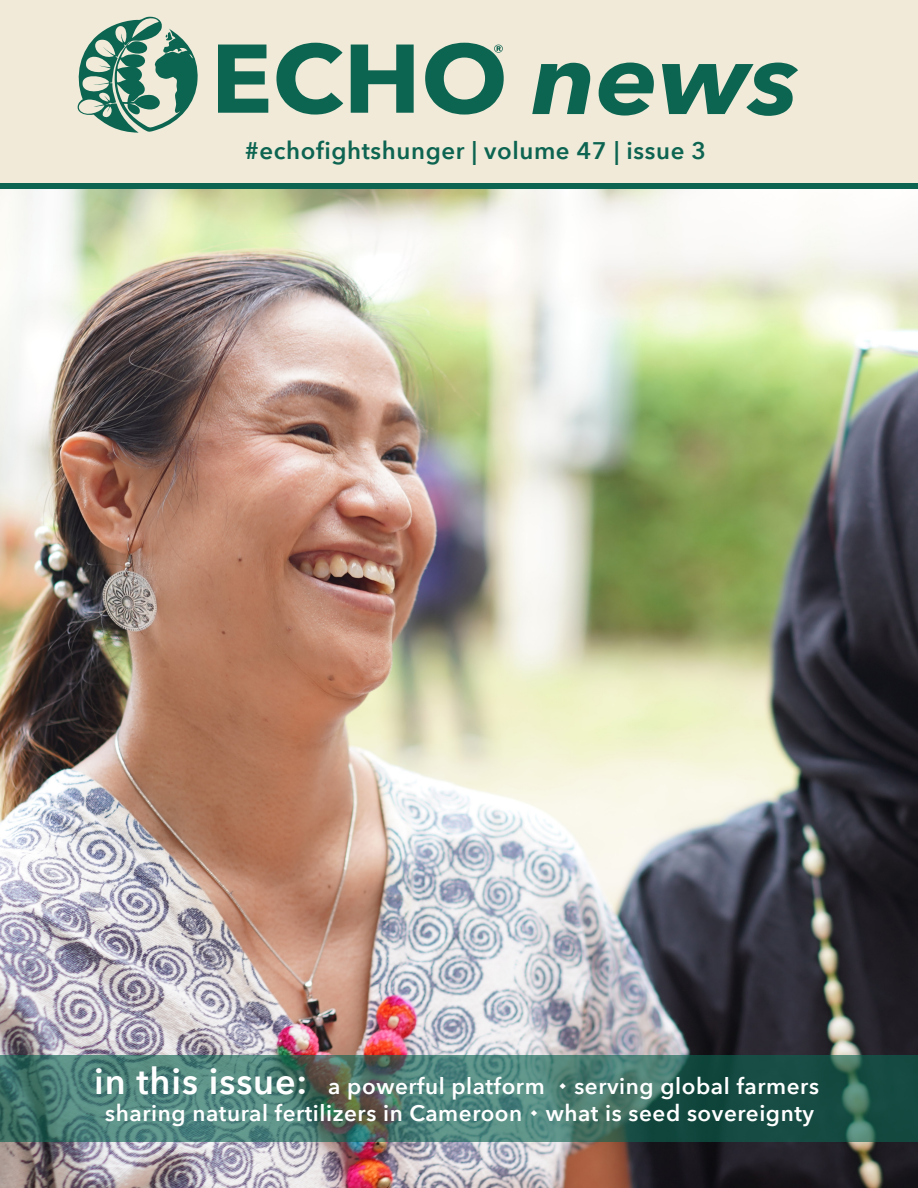
<style>
.page{position:relative;width:918px;height:1188px;background:#fff}
.page>*{position:absolute;margin:0;border:0;box-sizing:border-box;transform-origin:0 0}
.t1{font:italic 700 100.35px "Avenir Next";color:#0c6551;scale:1.06 1}
.t2{font:600 24px "Avenir Next";letter-spacing:.025em;color:#0c6451}
.ECHO_News_photo_caption{font:600 22.5px "Avenir Next";letter-spacing:.025em;color:#fff}
.s1{font-size:36px}
</style>
<div class="page">
<img style="left:0;top:189px;width:918px;height:999px">
<svg style="left:0;top:1055px;width:918px;height:86px;background:#3e6f66"></svg>
<div style="left:0;top:0;width:918px;height:187px;background:#f1ead9"></div>
<div style="left:0;top:184px;width:918px;height:5px;background:#0c6451"></div>
<svg style="left:218px;top:45px;width:50px;height:68px"></svg>
<svg style="left:276px;top:43px;width:67px;height:72px"></svg>
<svg style="left:351px;top:45px;width:63px;height:68px"></svg>
<svg style="left:425px;top:43px;width:79px;height:72px"></svg>
<svg style="left:78px;top:17px;width:120px;height:116px"></svg>
<svg style="left:560px;top:1083px;width:6px;height:6px"></svg>
<svg style="left:531px;top:1110px;width:6px;height:6px"></svg>
<p class="t1" style="left:531px;top:-8px;width:254px">news</p>
<p class="t2" style="left:245px;top:130px;width:463px">#echofightshunger | volume 47 | issue 3</p>
<p class="ECHO_News_photo_caption" style="left:94px;top:1067px;width:452px"><span class="s1">in this issue:</span> a powerful platform</p>
<p class="ECHO_News_photo_caption" style="left:574px;top:1067px;width:246px">serving global farmers</p>
<p class="ECHO_News_photo_caption" style="left:105px;top:1094px;width:710px">sharing natural fertilizers in Cameroon what is seed sovereignty</p>
</div>
